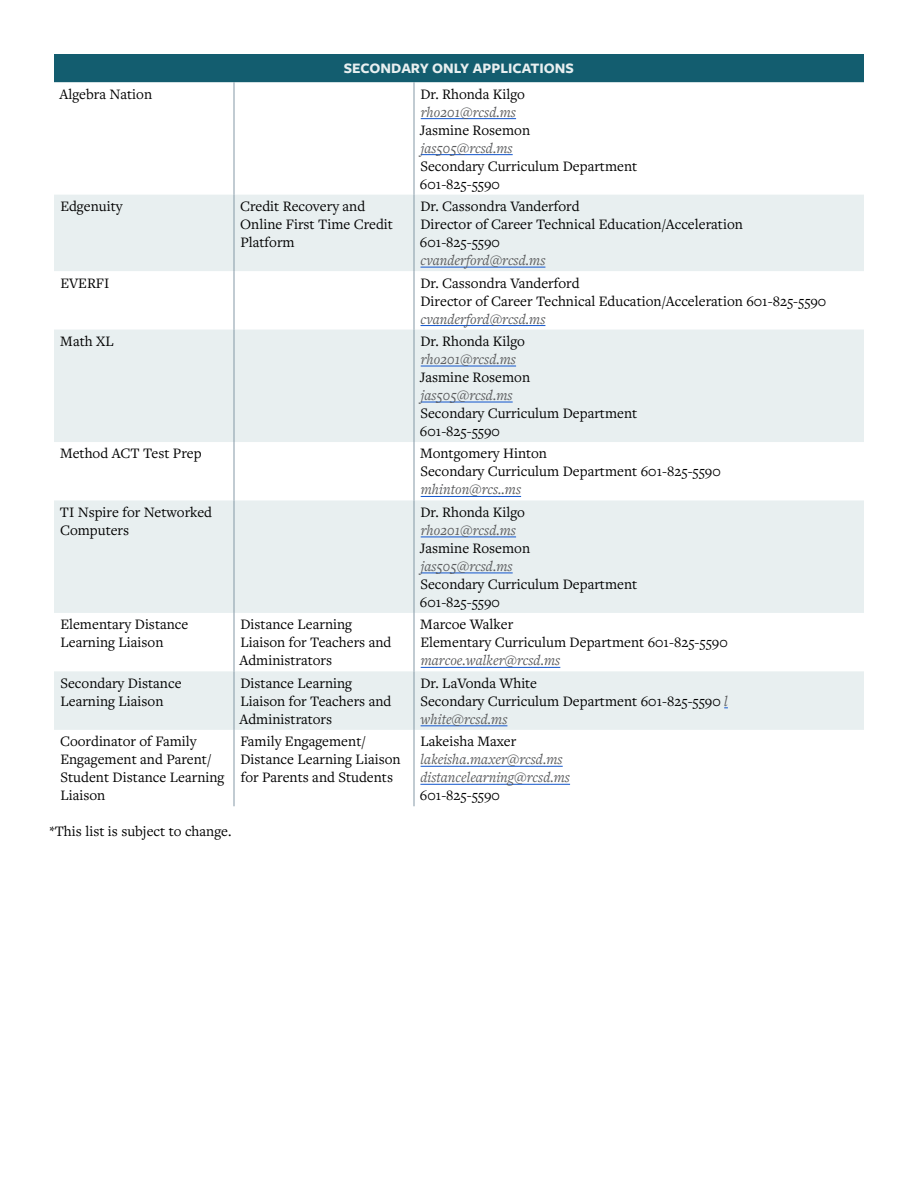
<style>
.page{position:relative;width:918px;height:1188px;background:#fff}
.page>*{position:absolute;margin:0;border:0;box-sizing:border-box;transform-origin:0 0}
.t1{font:15px/18px "Freight Text Pro";color:#000}
.t2{font:italic 15px/18px "Freight Text Pro";color:#58595b}
.t3{font:700 15px "Freight Sans Pro";color:#e8eff0}
.s1{font-style:italic;color:#58595b}
</style>
<div class="page">
<div style="left:54px;top:54px;width:810px;height:28px;background:#135d6f"></div>
<svg style="left:54px;top:195px;width:810px;height:535px;fill:#e8eff0"></svg>
<hr style="left:234px;top:82px;width:1px;height:113px;background:#8498a6">
<hr style="left:414px;top:82px;width:1px;height:113px;background:#8498a6">
<hr style="left:234px;top:195px;width:1px;height:76px;background:#8498a6">
<hr style="left:414px;top:195px;width:1px;height:76px;background:#8498a6">
<hr style="left:234px;top:271px;width:1px;height:59px;background:#8498a6">
<hr style="left:414px;top:271px;width:1px;height:59px;background:#8498a6">
<hr style="left:234px;top:330px;width:1px;height:112px;background:#8498a6">
<hr style="left:414px;top:330px;width:1px;height:112px;background:#8498a6">
<hr style="left:234px;top:442px;width:1px;height:58px;background:#8498a6">
<hr style="left:414px;top:442px;width:1px;height:58px;background:#8498a6">
<hr style="left:234px;top:500px;width:1px;height:113px;background:#8498a6">
<hr style="left:414px;top:500px;width:1px;height:113px;background:#8498a6">
<hr style="left:234px;top:613px;width:1px;height:58px;background:#8498a6">
<hr style="left:414px;top:613px;width:1px;height:58px;background:#8498a6">
<hr style="left:234px;top:671px;width:1px;height:59px;background:#8498a6">
<hr style="left:414px;top:671px;width:1px;height:59px;background:#8498a6">
<hr style="left:234px;top:730px;width:1px;height:76px;background:#8498a6">
<hr style="left:414px;top:730px;width:1px;height:76px;background:#8498a6">
<hr style="left:421px;top:118px;width:95px;height:1px;background:#15c">
<hr style="left:421px;top:154px;width:92px;height:1px;background:#15c">
<hr style="left:421px;top:267px;width:124px;height:1px;background:#15c">
<hr style="left:421px;top:325px;width:124px;height:1px;background:#15c">
<hr style="left:421px;top:366px;width:95px;height:1px;background:#15c">
<hr style="left:421px;top:402px;width:92px;height:1px;background:#15c">
<hr style="left:421px;top:496px;width:100px;height:1px;background:#15c">
<hr style="left:421px;top:537px;width:95px;height:1px;background:#15c">
<hr style="left:421px;top:573px;width:92px;height:1px;background:#15c">
<hr style="left:421px;top:667px;width:139px;height:1px;background:#15c">
<hr style="left:421px;top:726px;width:86px;height:1px;background:#15c">
<hr style="left:421px;top:766px;width:142px;height:1px;background:#15c">
<hr style="left:420px;top:784px;width:150px;height:1px;background:#15c">
<p class="t3" style="left:344px;top:58px;width:232px">SECONDARY ONLY APPLICATIONS</p>
<p class="t1" style="left:59px;top:84px;width:94px">Algebra Nation</p>
<p class="t1" style="left:420px;top:84px;width:106px">Dr. Rhonda Kilgo</p>
<p class="t2" style="left:421px;top:102px;width:97px">rho201@rcsd.ms</p>
<p class="t1" style="left:420px;top:120px;width:112px">Jasmine Rosemon</p>
<p class="t2" style="left:421px;top:138px;width:93px">jas505@rcsd.ms</p>
<p class="t1" style="left:420px;top:156px;width:219px">Secondary Curriculum Department<br>601-825-5590</p>
<p class="t1" style="left:60px;top:197px;width:64px">Edgenuity</p>
<p class="t1" style="left:240px;top:197px;width:155px">Credit Recovery and<br>Online First Time Credit<br>Platform</p>
<p class="t1" style="left:420px;top:197px;width:325px">Dr. Cassondra Vanderford<br>Director of Career Technical Education/Acceleration<br>601-825-5590</p>
<p class="t2" style="left:421px;top:251px;width:126px">cvanderford@rcsd.ms</p>
<p class="t1" style="left:60px;top:273px;width:51px">EVERFI</p>
<p class="t1" style="left:420px;top:273px;width:408px">Dr. Cassondra Vanderford<br>Director of Career Technical Education/Acceleration 601-825-5590</p>
<p class="t2" style="left:421px;top:309px;width:126px">cvanderford@rcsd.ms</p>
<p class="t1" style="left:60px;top:332px;width:55px">Math XL</p>
<p class="t1" style="left:420px;top:332px;width:106px">Dr. Rhonda Kilgo</p>
<p class="t2" style="left:421px;top:350px;width:97px">rho201@rcsd.ms</p>
<p class="t1" style="left:420px;top:368px;width:112px">Jasmine Rosemon</p>
<p class="t2" style="left:421px;top:386px;width:93px">jas505@rcsd.ms</p>
<p class="t1" style="left:420px;top:404px;width:219px">Secondary Curriculum Department<br>601-825-5590</p>
<p class="t1" style="left:60px;top:444px;width:143px">Method ACT Test Prep</p>
<p class="t1" style="left:420px;top:444px;width:302px">Montgomery Hinton<br>Secondary Curriculum Department 601-825-5590</p>
<p class="t2" style="left:421px;top:480px;width:102px">mhinton@rcs..ms</p>
<p class="t1" style="left:60px;top:503px;width:154px">TI Nspire for Networked<br>Computers</p>
<p class="t1" style="left:420px;top:503px;width:106px">Dr. Rhonda Kilgo</p>
<p class="t2" style="left:421px;top:521px;width:97px">rho201@rcsd.ms</p>
<p class="t1" style="left:420px;top:539px;width:112px">Jasmine Rosemon</p>
<p class="t2" style="left:421px;top:557px;width:93px">jas505@rcsd.ms</p>
<p class="t1" style="left:420px;top:575px;width:219px">Secondary Curriculum Department<br>601-825-5590</p>
<p class="t1" style="left:60px;top:615px;width:130px">Elementary Distance<br>Learning Liaison</p>
<p class="t1" style="left:239px;top:615px;width:153px">Distance Learning<br>Liaison for Teachers and<br>Administrators</p>
<p class="t1" style="left:420px;top:615px;width:309px">Marcoe Walker<br>Elementary Curriculum Department 601-825-5590</p>
<p class="t2" style="left:421px;top:651px;width:141px">marcoe.walker@rcsd.ms</p>
<p class="t1" style="left:60px;top:673px;width:123px">Secondary Distance<br>Learning Liaison</p>
<p class="t1" style="left:239px;top:673px;width:153px">Distance Learning<br>Liaison for Teachers and<br>Administrators</p>
<p class="t1" style="left:420px;top:673px;width:309px">Dr. LaVonda White<br>Secondary Curriculum Department 601-825-5590 <span class="s1">l white@rcsd.ms</span></p>
<p class="t1" style="left:60px;top:732px;width:166px">Coordinator of Family<br>Engagement and Parent/<br>Student Distance Learning<br>Liaison</p>
<p class="t1" style="left:240px;top:732px;width:162px">Family Engagement/<br>Distance Learning Liaison for Parents and Students</p>
<p class="t1" style="left:420px;top:732px;width:98px">Lakeisha Maxer</p>
<p class="t2" style="left:420px;top:750px;width:151px">lakeisha.maxer@rcsd.ms distancelearning@rcsd.ms</p>
<p class="t1" style="left:420px;top:786px;width:81px">601-825-5590</p>
<p class="t1" style="left:50px;top:822px;width:183px">*This list is subject to change.</p>
</div>
